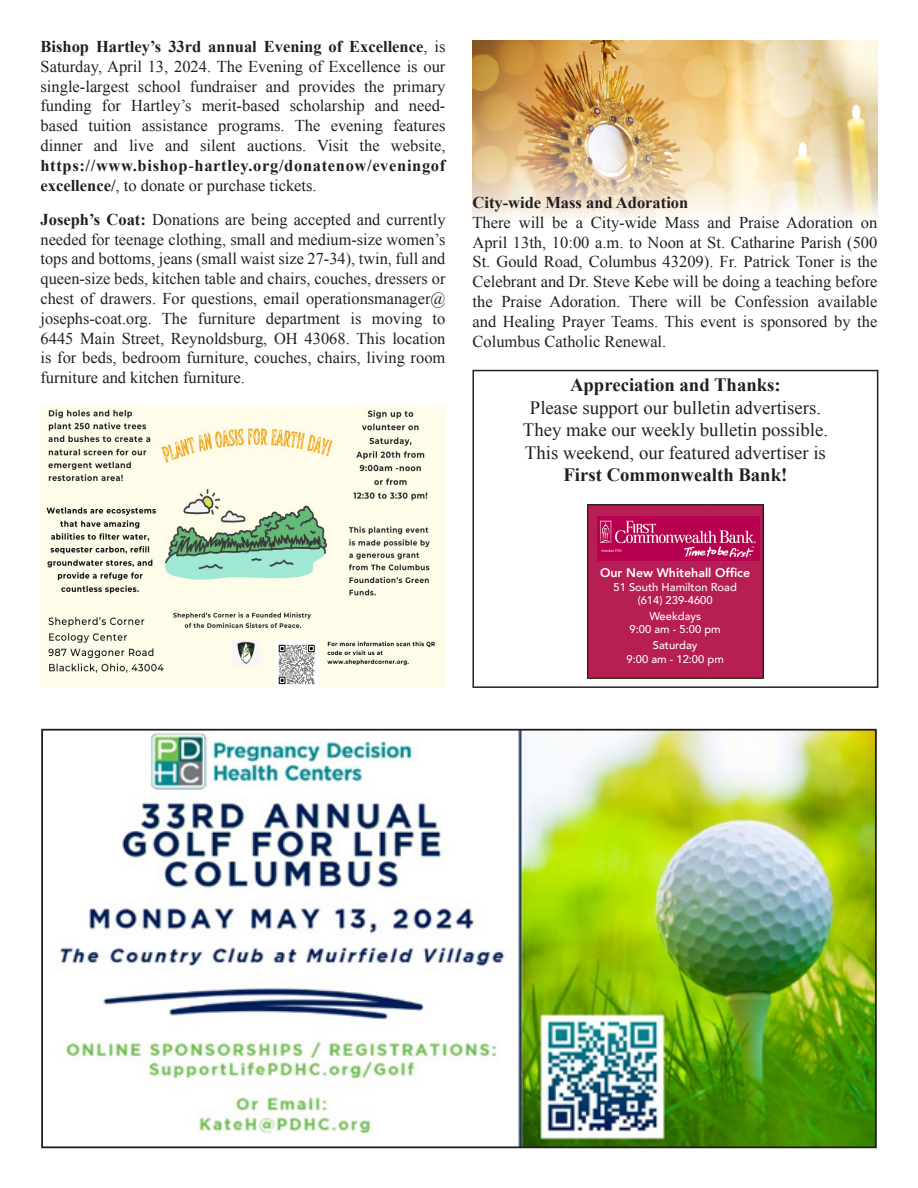
<style>
.page{position:relative;width:918px;height:1188px;background:#fff}
.page>*{position:absolute;margin:0;border:0;box-sizing:border-box;transform-origin:0 0}
.Endnote_text{font:18.75px "Times New Roman";color:#231f20}
.Endnote_text-2{font:700 18.75px "Times New Roman";color:#231f20}
.Endnote_text-3{font:16.5px/19.8px "Times New Roman";color:#231f20;text-align:justify}
.t1{font:700 16.5px "Times New Roman";color:#231f20}
.t2{font:800 12.45px "Avenir";color:#fff}
.t3{font:500 11.25px/13.4px "Avenir";color:#fff;text-align:center}
.s1{font-weight:700}
</style>
<div class="page">
<img style="left:40px;top:406px;width:406px;height:282px">
<img style="left:472px;top:40px;width:406px;height:179px">
<div style="left:588px;top:505px;width:175px;height:173px;background:#b71e53"></div>
<hr style="left:588px;top:504px;width:117px;height:1px;background:#231f20">
<hr style="left:587px;top:505px;width:1px;height:86px;background:#231f20">
<hr style="left:705px;top:504px;width:58px;height:1px;background:#231f20">
<hr style="left:763px;top:505px;width:1px;height:86px;background:#231f20">
<hr style="left:587px;top:592px;width:1px;height:86px;background:#231f20">
<hr style="left:763px;top:591px;width:1px;height:87px;background:#231f20">
<hr style="left:587px;top:678px;width:118px;height:1px;background:#231f20">
<hr style="left:705px;top:678px;width:58px;height:1px;background:#231f20">
<img style="left:598px;top:517px;width:161px;height:44px">
<div style="left:472px;top:370px;width:406px;height:318px;border:2px solid #231f20"></div>
<img style="left:60px;top:732px;width:814px;height:413px">
<div style="left:41px;top:729px;width:836px;height:419px;border:2px solid #231f20"></div>
<p class="Endnote_text-3" style="left:40px;top:36px;width:406px"><span class="s1">Bishop Hartley’s 33rd annual Evening of Excellence</span>, is Saturday, April 13, 2024. The Evening of Excellence is our single-largest school fundraiser and provides the primary funding for Hartley’s merit-based scholarship and need&shy;based tuition assistance programs. The evening features dinner and live and silent auctions. Visit the website, <span class="s1">https://www.bishop</span>-<span class="s1">hartley.org/donatenow/eveningof excellence/</span>, to donate or purchase tickets.</p>
<p class="Endnote_text-3" style="left:40px;top:209px;width:407px"><span class="s1">Joseph’s Coat:</span> Donations are being accepted and currently needed for teenage clothing, small and medium-size women’s tops and bottoms, jeans (small waist size 27-34), twin, full and queen-size beds, kitchen table and chairs, couches, dressers or chest of drawers. For questions, email operationsmanager@ josephs-coat.org. The furniture department is moving to 6445 Main Street, Reynoldsburg, OH 43068. This location is for beds, bedroom furniture, couches, chairs, living room furniture and kitchen furniture.</p>
<p class="t1" style="left:472px;top:191px;width:217px">City-wide Mass and Adoration</p>
<p class="Endnote_text-3" style="left:472px;top:212px;width:407px">There will be a City-wide Mass and Praise Adoration on April 13th, 10:00 a.m. to Noon at St. Catharine Parish (500<br>St. Gould Road, Columbus 43209). Fr. Patrick Toner is the Celebrant and Dr. Steve Kebe will be doing a teaching before the Praise Adoration. There will be Confession available and Healing Prayer Teams. This event is sponsored by the Columbus Catholic Renewal.</p>
<p class="Endnote_text-2" style="left:570px;top:372px;width:212px">Appreciation and Thanks:</p>
<p class="Endnote_text" style="left:530px;top:395px;width:293px">Please support our bulletin advertisers.</p>
<p class="Endnote_text" style="left:523px;top:418px;width:307px">They make our weekly bulletin possible.</p>
<p class="Endnote_text" style="left:525px;top:440px;width:302px">This weekend, our featured advertiser is</p>
<p class="Endnote_text-2" style="left:563px;top:462px;width:225px">First Commonwealth Bank!</p>
<p class="t2" style="left:600px;top:563px;width:152px">Our New Whitehall Office</p>
<p class="t3" style="left:614px;top:579px;width:125px">51 South Hamilton Road (614) 239-4600</p>
<p class="t3" style="left:630px;top:609px;width:93px">Weekdays<br>9:00 am - 5:00 pm</p>
<p class="t3" style="left:626px;top:638px;width:99px">Saturday<br>9:00 am - 12:00 pm</p>
</div>
